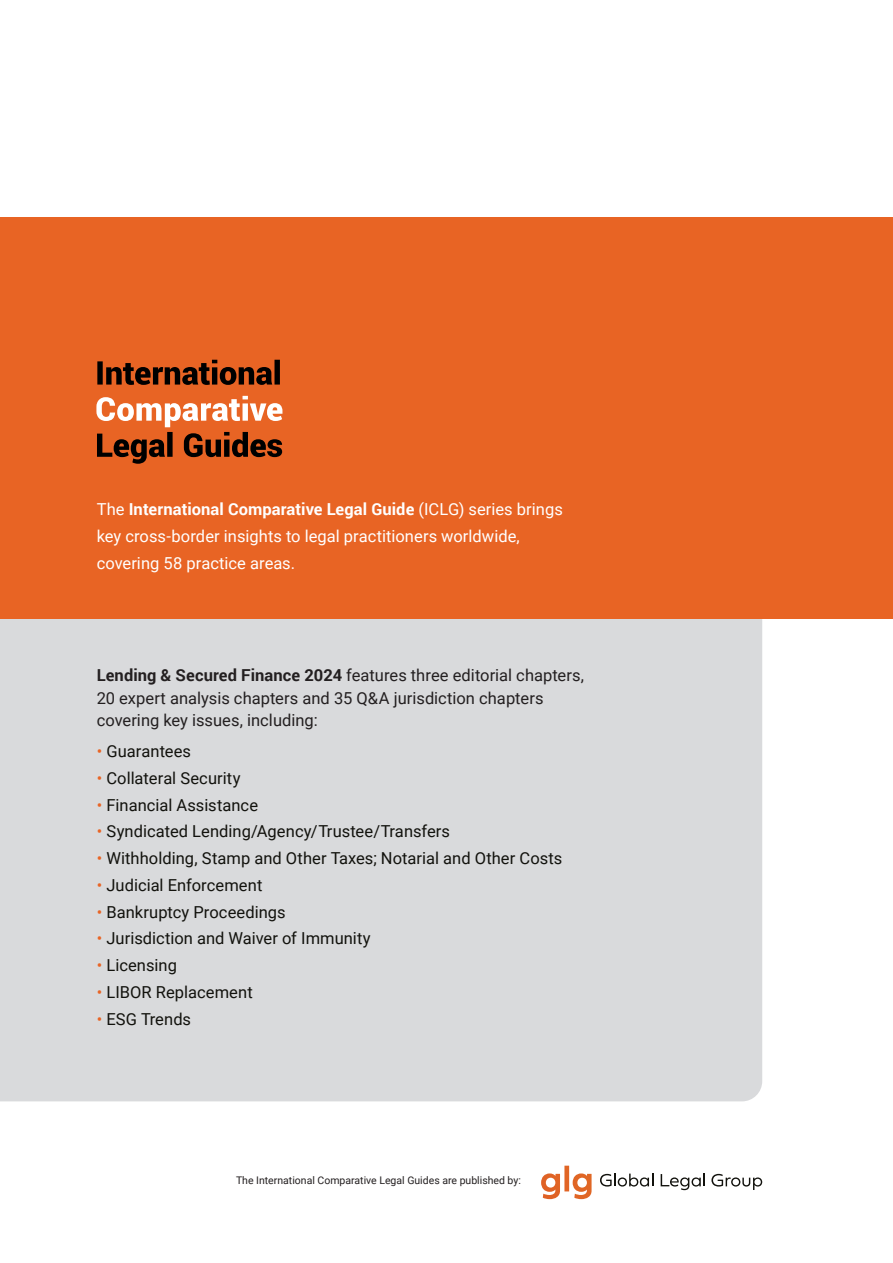
<style>
.page{position:relative;width:893px;height:1263px;background:#fff}
.page>*{position:absolute;margin:0;border:0;box-sizing:border-box;transform-origin:0 0}
.t1{font:16.5px "Roboto";letter-spacing:.005em;color:#12120d}
.t2{font:16.5px/22.5px "Roboto";color:#231f20}
.t3{font:16.5px/27px "Roboto";color:#fff}
.t4{font:10.5px "Roboto";color:#231f20}
.s1{font-weight:700}
.s2{color:#e86424}
</style>
<div class="page">
<div style="left:0;top:619px;width:762px;height:482px;background:#d9dadc"></div>
<div style="left:0;top:217px;width:893px;height:402px;background:#e86424"></div>
<svg style="left:97px;top:396px;width:185px;height:68px"></svg>
<svg style="left:97px;top:360px;width:183px;height:25px"></svg>
<svg style="left:541px;top:1166px;width:51px;height:33px"></svg>
<svg style="left:600px;top:1173px;width:53px;height:13px"></svg>
<svg style="left:661px;top:1173px;width:44px;height:17px"></svg>
<svg style="left:711px;top:1174px;width:51px;height:16px"></svg>
<p class="t3" style="left:97px;top:495px;width:468px">The <span class="s1">International Comparative Legal Guide</span> (ICLG) series brings key cross-border insights to legal practitioners worldwide, covering 58 practice areas.</p>
<p class="t2" style="left:97px;top:663px;width:489px"><span class="s1">Lending &amp; Secured Finance 2024</span> features three editorial chapters,<br>20 expert analysis chapters and 35 Q&amp;A jurisdiction chapters covering key issues, including:</p>
<p class="t1" style="left:97px;top:740px;width:96px"><span class="s2">•</span> Guarantees</p>
<p class="t1" style="left:97px;top:766px;width:145px"><span class="s2">•</span> Collateral Security</p>
<p class="t1" style="left:97px;top:793px;width:163px"><span class="s2">•</span> Financial Assistance</p>
<p class="t1" style="left:97px;top:820px;width:355px"><span class="s2">•</span> Syndicated Lending/Agency/Trustee/Transfers</p>
<p class="t1" style="left:97px;top:847px;width:467px"><span class="s2">•</span> Withholding, Stamp and Other Taxes; Notarial and Other Costs</p>
<p class="t1" style="left:97px;top:873px;width:167px"><span class="s2">•</span> Judicial Enforcement</p>
<p class="t1" style="left:97px;top:900px;width:190px"><span class="s2">•</span> Bankruptcy Proceedings</p>
<p class="t1" style="left:97px;top:927px;width:275px"><span class="s2">•</span> Jurisdiction and Waiver of Immunity</p>
<p class="t1" style="left:97px;top:954px;width:82px"><span class="s2">•</span> Licensing</p>
<p class="t1" style="left:97px;top:980px;width:158px"><span class="s2">•</span> LIBOR Replacement</p>
<p class="t1" style="left:97px;top:1007px;width:96px"><span class="s2">•</span> ESG Trends</p>
<p class="t4" style="left:236px;top:1172px;width:286px">The International Comparative Legal Guides are published by:</p>
</div>
